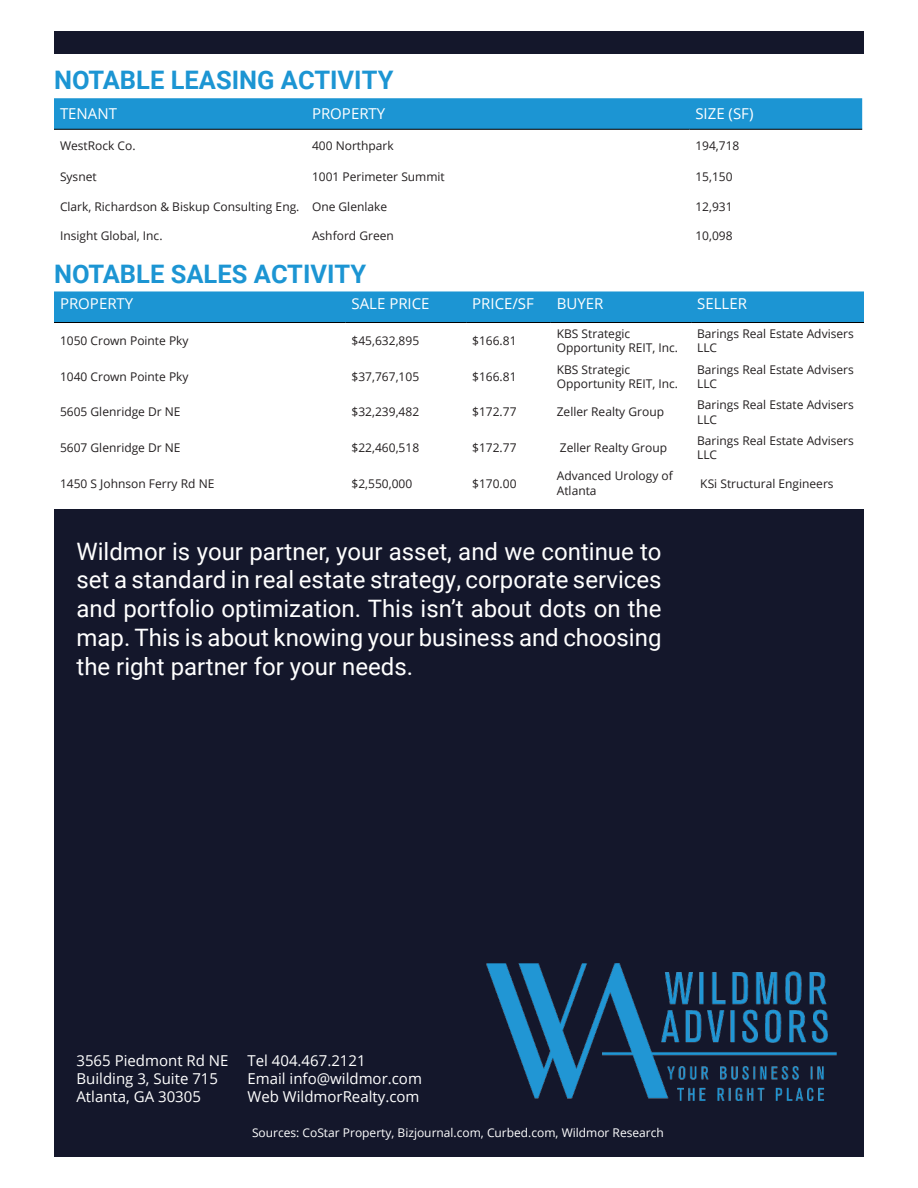
<style>
.page{position:relative;width:918px;height:1188px;background:#fff}
.page>*{position:absolute;margin:0;border:0;box-sizing:border-box;transform-origin:0 0}
.t1{font:700 25.5px "Roboto";color:#1c95d3}
.t2{font:24px/28.8px "Roboto";color:#fff;text-align:justify}
.t3{font:15px "Open Sans";color:#fff}
.t4{font:12px/14.4px "Open Sans";color:#231f20}
.t5{font:12px "Open Sans";color:#fff}
</style>
<div class="page">
<div style="left:54px;top:98px;width:808px;height:31px;background:#1c95d3"></div>
<hr style="left:54px;top:129px;width:252px;height:1px;background:#000">
<hr style="left:306px;top:129px;width:383px;height:1px;background:#000">
<hr style="left:689px;top:129px;width:173px;height:1px;background:#000">
<div style="left:54px;top:291px;width:810px;height:31px;background:#1c95d3"></div>
<hr style="left:54px;top:322px;width:292px;height:1px;background:#000">
<hr style="left:346px;top:322px;width:120px;height:1px;background:#000">
<hr style="left:466px;top:322px;width:85px;height:1px;background:#000">
<hr style="left:551px;top:322px;width:140px;height:1px;background:#000">
<hr style="left:691px;top:322px;width:173px;height:1px;background:#000">
<div style="left:54px;top:509px;width:810px;height:625px;background:#14172b"></div>
<img style="left:486px;top:963px;width:351px;height:137px">
<div style="left:54px;top:32px;width:810px;height:22px;background:#14172b"></div>
<div style="left:54px;top:1134px;width:810px;height:22px;background:#14172b"></div>
<p class="t1" style="left:54px;top:62px;width:341px">NOTABLE LEASING ACTIVITY</p>
<p class="t3" style="left:60px;top:104px;width:59px">TENANT</p>
<p class="t3" style="left:312px;top:104px;width:75px">PROPERTY</p>
<p class="t3" style="left:695px;top:104px;width:60px">SIZE (SF)</p>
<p class="t4" style="left:60px;top:138px;width:77px">WestRock Co.</p>
<p class="t4" style="left:312px;top:138px;width:83px">400 Northpark</p>
<p class="t4" style="left:695px;top:138px;width:46px">194,718</p>
<p class="t4" style="left:60px;top:169px;width:38px">Sysnet</p>
<p class="t4" style="left:312px;top:169px;width:134px">1001 Perimeter Summit</p>
<p class="t4" style="left:695px;top:169px;width:39px">15,150</p>
<p class="t4" style="left:60px;top:199px;width:241px">Clark, Richardson &amp; Biskup Consulting Eng.</p>
<p class="t4" style="left:312px;top:199px;width:77px">One Glenlake</p>
<p class="t4" style="left:695px;top:199px;width:39px">12,931</p>
<p class="t4" style="left:60px;top:229px;width:104px">Insight Global, Inc.</p>
<p class="t4" style="left:312px;top:229px;width:83px">Ashford Green</p>
<p class="t4" style="left:695px;top:229px;width:39px">10,098</p>
<p class="t1" style="left:54px;top:256px;width:314px">NOTABLE SALES ACTIVITY</p>
<p class="t3" style="left:60px;top:293px;width:75px">PROPERTY</p>
<p class="t3" style="left:352px;top:293px;width:80px">SALE PRICE</p>
<p class="t3" style="left:472px;top:293px;width:63px">PRICE/SF</p>
<p class="t3" style="left:557px;top:293px;width:48px">BUYER</p>
<p class="t3" style="left:697px;top:293px;width:51px">SELLER</p>
<p class="t4" style="left:60px;top:333px;width:130px">1050 Crown Pointe Pky</p>
<p class="t4" style="left:352px;top:333px;width:69px">$45,632,895</p>
<p class="t4" style="left:472px;top:333px;width:46px">$166.81</p>
<p class="t4" style="left:557px;top:326px;width:123px">KBS Strategic<br>Opportunity REIT, Inc.</p>
<p class="t4" style="left:697px;top:326px;width:158px">Barings Real Estate Advisers<br>LLC</p>
<p class="t4" style="left:60px;top:369px;width:130px">1040 Crown Pointe Pky</p>
<p class="t4" style="left:352px;top:369px;width:69px">$37,767,105</p>
<p class="t4" style="left:472px;top:369px;width:46px">$166.81</p>
<p class="t4" style="left:557px;top:362px;width:123px">KBS Strategic<br>Opportunity REIT, Inc.</p>
<p class="t4" style="left:697px;top:362px;width:158px">Barings Real Estate Advisers<br>LLC</p>
<p class="t4" style="left:60px;top:405px;width:122px">5605 Glenridge Dr NE</p>
<p class="t4" style="left:352px;top:405px;width:69px">$32,239,482</p>
<p class="t4" style="left:472px;top:405px;width:46px">$172.77</p>
<p class="t4" style="left:557px;top:405px;width:109px">Zeller Realty Group</p>
<p class="t4" style="left:697px;top:397px;width:158px">Barings Real Estate Advisers<br>LLC</p>
<p class="t4" style="left:60px;top:440px;width:122px">5607 Glenridge Dr NE</p>
<p class="t4" style="left:352px;top:440px;width:69px">$22,460,518</p>
<p class="t4" style="left:472px;top:440px;width:46px">$172.77</p>
<p class="t4" style="left:560px;top:440px;width:109px">Zeller Realty Group</p>
<p class="t4" style="left:697px;top:433px;width:158px">Barings Real Estate Advisers<br>LLC</p>
<p class="t4" style="left:60px;top:476px;width:156px">1450 S Johnson Ferry Rd NE</p>
<p class="t4" style="left:352px;top:476px;width:62px">$2,550,000</p>
<p class="t4" style="left:472px;top:476px;width:46px">$170.00</p>
<p class="t4" style="left:557px;top:469px;width:118px">Advanced Urology of<br>Atlanta</p>
<p class="t4" style="left:700px;top:476px;width:135px">KSi Structural Engineers</p>
<p class="t2" style="left:76px;top:536px;width:587px">Wildmor is your partner, your asset, and we continue to set a standard in real estate strategy, corporate services and portfolio optimization. This isn’t about dots on the map. This is about knowing your business and choosing the right partner for your needs.</p>
<p class="t3" style="left:76px;top:1050px;width:154px">3565 Piedmont Rd NE</p>
<p class="t3" style="left:76px;top:1068px;width:143px">Building 3, Suite 715</p>
<p class="t3" style="left:76px;top:1086px;width:126px">Atlanta, GA 30305</p>
<p class="t3" style="left:248px;top:1050px;width:120px">Tel 404.467.2121</p>
<p class="t3" style="left:248px;top:1068px;width:176px">Email info@wildmor.com</p>
<p class="t3" style="left:248px;top:1086px;width:174px">Web WildmorRealty.com</p>
<p class="t5" style="left:252px;top:1124px;width:413px">Sources: CoStar Property, Bizjournal.com, Curbed.com, Wildmor Research</p>
</div>
